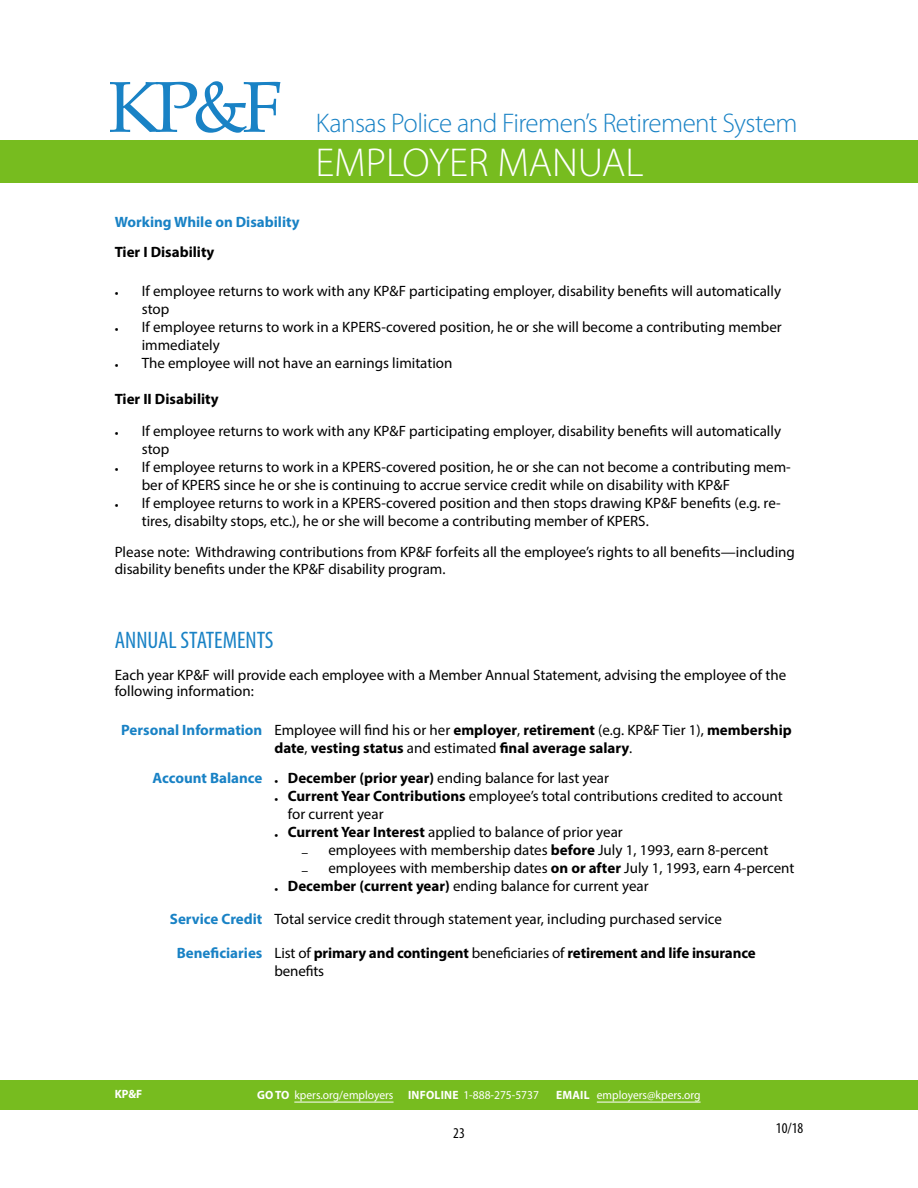
<style>
.page{position:relative;width:918px;height:1188px;background:#fff}
.page>*{position:absolute;margin:0;border:0;box-sizing:border-box;transform-origin:0 0}
.t1{font:72px "Book Antiqua";color:#1982c5}
.t2{font:300 40.5px "Myriad Pro";color:#fff}
.t3{font:300 27px "Myriad Pro";letter-spacing:-.02em;color:#1982c5}
.t4{font:condensed 24px "Myriad Pro";color:#1982c5}
.t5{font:15px/18px "Myriad Pro";color:#000}
.t6{font:700 15px/18px "Myriad Pro";color:#000;text-align:center}
.t7{font:700 15px "Myriad Pro";color:#1982c5}
.t8{font:condensed 15px "Myriad Pro";color:#000}
.t9{font:12px "Myriad Pro";color:#fff;scale:.96 1}
.t10{font:700 12px "Myriad Pro";color:#fff;scale:.96 1}
.s1{color:#1982c5}
.s2{font-weight:400}
.s3{font-weight:700;color:#1982c5}
.s4{font-weight:700}
</style>
<div class="page">
<div style="left:0;top:140px;width:918px;height:43px;background:#77bc1f"></div>
<div style="left:0;top:1080px;width:918px;height:29px;background:#77bc1f"></div>
<hr style="left:294px;top:1102px;width:100px;height:1px;background:#fff">
<hr style="left:597px;top:1102px;width:104px;height:1px;background:#fff">
<h1 class="t1" style="left:108px;top:57px;width:176px">KP&amp;F</h1>
<h3 class="t3" style="left:316px;top:107px;width:483px">Kansas Police and Firemen’s Retirement System</h3>
<h2 class="t2" style="left:315px;top:138px;width:330px">EMPLOYER MANUAL</h2>
<p class="t7" style="left:115px;top:212px;width:186px">Working While on Disability</p>
<p class="t6" style="left:115px;top:243px;width:101px">Tier I Disability</p>
<p class="t5" style="left:142px;top:281px;width:641px;text-indent:-27px"><sub>•</sub> If employee returns to work with any KP&amp;F participating employer, disability benefts will automatically stop</p>
<p class="t5" style="left:142px;top:317px;width:642px;text-indent:-27px"><sub>•</sub> If employee returns to work in a KPERS-covered position, he or she will become a contributing member immediately</p>
<p class="t5" style="left:115px;top:353px;width:339px"><sub>•</sub> The employee will not have an earnings limitation</p>
<p class="t6" style="left:115px;top:390px;width:105px">Tier II Disability</p>
<p class="t5" style="left:142px;top:421px;width:641px;text-indent:-27px"><sub>•</sub> If employee returns to work with any KP&amp;F participating employer, disability benefts will automatically stop</p>
<p class="t5" style="left:142px;top:457px;width:651px;text-indent:-27px"><sub>•</sub> If employee returns to work in a KPERS-covered position, he or she can not become a contributing mem&shy;ber of KPERS since he or she is continuing to accrue service credit while on disability with KP&amp;F</p>
<p class="t5" style="left:142px;top:493px;width:641px;text-indent:-27px"><sub>•</sub> If employee returns to work in a KPERS-covered position and then stops drawing KP&amp;F benefts (e.g. re&shy;tires, disabilty stops, etc.), he or she will become a contributing member of KPERS.</p>
<p class="t5" style="left:115px;top:544px;width:682px;line-height:16.5px">Please note: Withdrawing contributions from KP&amp;F forfeits all the employee’s rights to all benefts—including disability benefts under the KP&amp;F disability program.</p>
<h3 class="t4" style="left:115px;top:626px;width:160px">ANNUAL STATEMENTS</h3>
<p class="t5" style="left:115px;top:666px;width:673px;line-height:16.5px">Each year KP&amp;F will provide each employee with a Member Annual Statement, advising the employee of the following information:</p>
<p class="t6" style="left:121px;top:720px;width:672px"><span class="s1">Personal Information</span> <span class="s2">Employee will fnd his or her</span> employer<span class="s2">,</span> retirement <span class="s2">(e.g. KP&amp;F Tier 1),</span> membership date<span class="s2">,</span> vesting status <span class="s2">and estimated</span> fnal average salary<span class="s2">.</span></p>
<p class="t5" style="left:153px;top:769px;width:458px"><span class="s3">Account Balance</span> <sub>•</sub> <span class="s4">December (prior year)</span> ending balance for last year</p>
<p class="t5" style="left:288px;top:787px;width:496px;text-indent:-14px"><sub>•</sub> <span class="s4">Current Year Contributions</span> employee’s total contributions credited to account for current year</p>
<p class="t5" style="left:274px;top:823px;width:350px"><sub>•</sub> <span class="s4">Current Year Interest</span> applied to balance of prior year</p>
<p class="t5" style="left:301px;top:841px;width:469px"><sub>–</sub> employees with membership dates <span class="s4">before</span> July 1, 1993, earn 8-percent</p>
<p class="t5" style="left:301px;top:859px;width:495px"><sub>–</sub> employees with membership dates <span class="s4">on or after</span> July 1, 1993, earn 4-percent</p>
<p class="t5" style="left:274px;top:877px;width:376px"><sub>•</sub> <span class="s4">December (current year)</span> ending balance for current year</p>
<p class="t5" style="left:170px;top:910px;width:554px"><span class="s3">Service Credit</span> Total service credit through statement year, including purchased service</p>
<p class="t6" style="left:274px;top:943px;width:483px;text-align:left;text-indent:-98px"><span class="s1">Benefciaries</span> <span class="s2">List of</span> primary and contingent <span class="s2">benefciaries of</span> retirement and life insurance <span class="s2">benefts</span></p>
<p class="t10" style="left:115px;top:1087px;width:30px">KP&amp;F</p>
<p class="t9" style="left:257px;top:1088px;width:295px"><span class="s4">GO TO</span> kpers.org/employers <span class="s4">INFOLINE</span> 1-888-275-5737</p>
<p class="t9" style="left:556px;top:1088px;width:152px"><span class="s4">EMAIL</span> employers@kpers.org</p>
<p class="t8" style="left:453px;top:1124px;width:13px">23</p>
<p class="t8" style="left:776px;top:1119px;width:29px">10/18</p>
</div>
